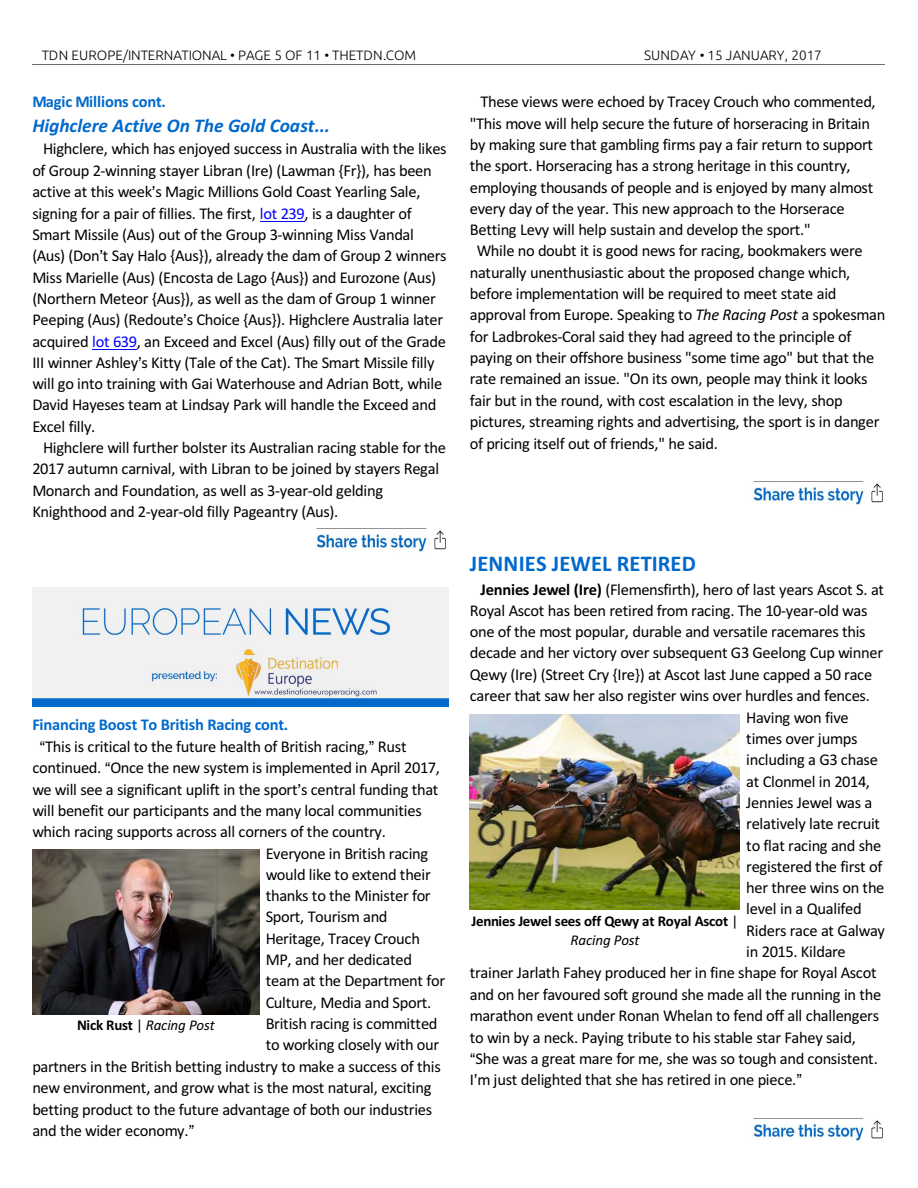
<style>
.page{position:relative;width:918px;height:1188px;background:#fff}
.page>*{position:absolute;margin:0;border:0;box-sizing:border-box;transform-origin:0 0}
.t1{font:700 22.5px "Calibri";letter-spacing:.005em;color:#0069cc}
.t2{font:italic 700 19.5px "Calibri";letter-spacing:-.005em;color:#0069cc}
.t3{font:16.5px/21.3px "Calibri";letter-spacing:-.02em;color:#000}
.t4{font:700 16.5px "Calibri";letter-spacing:-.015em;color:#0069cc}
.t5{font:700 15px/19px "Calibri";letter-spacing:-.02em;color:#000;text-align:center}
.t6{font:italic 15px "Calibri";letter-spacing:-.01em;color:#000}
.t7{font:300 13.5px "Ubuntu";color:#000}
.s1{color:#00f}
.s2{font-style:italic}
.s3{font-weight:700;font-style:normal}
.s4{font-style:normal}
.s5{font-weight:700}
.s6{font-weight:400}
.s7{font-weight:400;font-style:italic}
</style>
<div class="page">
<hr style="left:32px;top:64px;width:853px;height:1px;background:#6e6e6e">
<img style="left:32px;top:587px;width:416px;height:119px">
<hr style="left:260px;top:221px;width:45px;height:1px;background:#00f">
<hr style="left:92px;top:349px;width:45px;height:1px;background:#00f">
<img style="left:315px;top:530px;width:131px;height:22px">
<img style="left:32px;top:850px;width:227px;height:164px">
<img style="left:752px;top:481px;width:131px;height:24px">
<hr style="left:499px;top:504px;width:339px;height:1px;background:#fff">
<img style="left:470px;top:714px;width:270px;height:196px">
<img style="left:752px;top:1118px;width:131px;height:23px">
<p class="t7" style="left:42px;top:49px;width:376px">TDN EUROPE/INTERNATIONAL • PAGE 5 OF 11 • THETDN.COM</p>
<p class="t7" style="left:644px;top:49px;width:179px">SUNDAY • 15 JANUARY, 2017</p>
<p class="t4" style="left:32px;top:95px;width:135px">Magic Millions cont.</p>
<p class="t2" style="left:32px;top:117px;width:299px">Highclere Active On The Gold Coast...</p>
<p class="t3" style="left:32px;top:140px;width:416px;text-indent:11px">Highclere, which has enjoyed success in Australia with the likes of Group 2-winning stayer Libran (Ire) (Lawman {Fr}), has been active at this week s Magic Millions Gold Coast Yearling Sale, signing for a pair of fillies. The first, <span class="s1">lot 239</span>, is a daughter of Smart Missile (Aus) out of the Group 3-winning Miss Vandal (Aus) (Don t Say Halo {Aus}), already the dam of Group 2 winners Miss Marielle (Aus) (Encosta de Lago {Aus}) and Eurozone (Aus) (Northern Meteor {Aus}), as well as the dam of Group 1 winner Peeping (Aus) (Redoute s Choice {Aus}). Highclere Australia later acquired <span class="s1">lot 639</span>, an Exceed and Excel (Aus) filly out of the Grade III winner Ashley s Kitty (Tale of the Cat). The Smart Missile filly will go into training with Gai Waterhouse and Adrian Bott, while David Hayeses team at Lindsay Park will handle the Exceed and Excel filly.</p>
<p class="t3" style="left:32px;top:438px;width:415px;text-indent:11px">Highclere will further bolster its Australian racing stable for the 2017 autumn carnival, with Libran to be joined by stayers Regal Monarch and Foundation, as well as 3-year-old gelding Knighthood and 2-year-old filly Pageantry (Aus).</p>
<p class="t3" style="left:481px;top:93px;width:397px">These views were echoed by Tracey Crouch who commented,</p>
<p class="t3" style="left:470px;top:114px;width:402px">"This move will help secure the future of horseracing in Britain</p>
<p class="t3" style="left:470px;top:135px;width:405px">by making sure that gambling firms pay a fair return to support</p>
<p class="t3" style="left:470px;top:156px;width:382px">the sport. Horseracing has a strong heritage in this country,</p>
<p class="t3" style="left:470px;top:178px;width:405px">employing thousands of people and is enjoyed by many almost</p>
<p class="t3" style="left:470px;top:199px;width:377px">every day of the year. This new approach to the Horserace</p>
<p class="t3" style="left:470px;top:220px;width:342px">Betting Levy will help sustain and develop the sport."</p>
<p class="t3" style="left:477px;top:242px;width:387px">While no doubt it is good news for racing, bookmakers were</p>
<p class="t3" style="left:470px;top:263px;width:382px">naturally unenthusiastic about the proposed change which,</p>
<p class="t3" style="left:470px;top:284px;width:368px">before implementation will be required to meet state aid</p>
<p class="t3" style="left:470px;top:306px;width:417px">approval from Europe. Speaking to <span class="s2">The Racing Post</span> a spokesman</p>
<p class="t3" style="left:470px;top:327px;width:383px">for Ladbrokes-Coral said they had agreed to the principle of</p>
<p class="t3" style="left:470px;top:348px;width:406px">paying on their offshore business "some time ago" but that the</p>
<p class="t3" style="left:470px;top:370px;width:399px">rate remained an issue. "On its own, people may think it looks</p>
<p class="t3" style="left:470px;top:391px;width:375px">fair but in the round, with cost escalation in the levy, shop</p>
<p class="t3" style="left:470px;top:412px;width:411px">pictures, streaming rights and advertising, the sport is in danger</p>
<p class="t3" style="left:470px;top:434px;width:250px">of pricing itself out of friends," he said.</p>
<p class="t4" style="left:32px;top:718px;width:257px">Financing Boost To British Racing cont.</p>
<p class="t3" style="left:45px;top:737px;width:363px">This is critical to the future health of British racing, Rust</p>
<p class="t3" style="left:32px;top:759px;width:409px">continued. Once the new system is implemented in April 2017,</p>
<p class="t3" style="left:32px;top:780px;width:408px">we will see a significant uplift in the sport s central funding that</p>
<p class="t3" style="left:32px;top:801px;width:391px">will benefit our participants and the many local communities</p>
<p class="t3" style="left:32px;top:822px;width:355px">which racing supports across all corners of the country.</p>
<p class="t3" style="left:266px;top:844px;width:164px">Everyone in British racing</p>
<p class="t3" style="left:266px;top:865px;width:167px">would like to extend their</p>
<p class="t3" style="left:266px;top:886px;width:167px">thanks to the Minister for</p>
<p class="t3" style="left:266px;top:908px;width:123px">Sport, Tourism and</p>
<p class="t3" style="left:266px;top:929px;width:156px">Heritage, Tracey Crouch</p>
<p class="t3" style="left:266px;top:950px;width:148px">MP, and her dedicated</p>
<p class="t3" style="left:266px;top:972px;width:181px">team at the Department for</p>
<p class="t3" style="left:266px;top:993px;width:167px">Culture, Media and Sport.</p>
<p class="t3" style="left:266px;top:1014px;width:173px">British racing is committed</p>
<p class="t3" style="left:266px;top:1036px;width:175px">to working closely with our</p>
<p class="t3" style="left:32px;top:1057px;width:410px">partners in the British betting industry to make a success of this</p>
<p class="t3" style="left:32px;top:1078px;width:401px">new environment, and grow what is the most natural, exciting</p>
<p class="t3" style="left:32px;top:1100px;width:401px">betting product to the future advantage of both our industries</p>
<p class="t3" style="left:32px;top:1121px;width:158px">and the wider economy.</p>
<p class="t6" style="left:77px;top:1019px;width:139px"><span class="s3">Nick Rust</span> <span class="s4">|</span> Racing Post</p>
<h1 class="t1" style="left:470px;top:554px;width:228px">JENNIES JEWEL RETIRED</h1>
<p class="t3" style="left:481px;top:580px;width:405px"><span class="s5">Jennies Jewel (Ire)</span> (Flemensfirth), hero of last years Ascot S. at</p>
<p class="t3" style="left:470px;top:601px;width:399px">Royal Ascot has been retired from racing. The 10-year-old was</p>
<p class="t3" style="left:470px;top:622px;width:397px">one of the most popular, durable and versatile racemares this</p>
<p class="t3" style="left:470px;top:644px;width:415px">decade and her victory over subsequent G3 Geelong Cup winner</p>
<p class="t3" style="left:470px;top:665px;width:404px">Qewy (Ire) (Street Cry {Ire}) at Ascot last June capped a 50 race</p>
<p class="t3" style="left:470px;top:687px;width:402px">career that saw her also register wins over hurdles and fences.</p>
<p class="t3" style="left:746px;top:708px;width:104px">Having won five</p>
<p class="t3" style="left:746px;top:729px;width:113px">times over jumps</p>
<p class="t3" style="left:746px;top:751px;width:133px">including a G3 chase</p>
<p class="t3" style="left:746px;top:772px;width:125px">at Clonmel in 2014,</p>
<p class="t3" style="left:746px;top:793px;width:128px">Jennies Jewel was a</p>
<p class="t3" style="left:746px;top:814px;width:135px">relatively late recruit</p>
<p class="t3" style="left:746px;top:836px;width:137px">to flat racing and she</p>
<p class="t3" style="left:746px;top:857px;width:138px">registered the first of</p>
<p class="t3" style="left:746px;top:878px;width:140px">her three wins on the</p>
<p class="t3" style="left:746px;top:900px;width:117px">level in a Qualifed</p>
<p class="t3" style="left:746px;top:921px;width:140px">Riders race at Galway</p>
<p class="t3" style="left:746px;top:942px;width:101px">in 2015. Kildare</p>
<p class="t3" style="left:470px;top:964px;width:408px">trainer Jarlath Fahey produced her in fine shape for Royal Ascot</p>
<p class="t3" style="left:470px;top:985px;width:413px">and on her favoured soft ground she made all the running in the</p>
<p class="t3" style="left:470px;top:1007px;width:411px">marathon event under Ronan Whelan to fend off all challengers</p>
<p class="t3" style="left:470px;top:1028px;width:387px">to win by a neck. Paying tribute to his stable star Fahey said,</p>
<p class="t3" style="left:476px;top:1049px;width:404px">She was a great mare for me, she was so tough and consistent.</p>
<p class="t3" style="left:470px;top:1070px;width:328px">I m just delighted that she has retired in one piece.</p>
<p class="t5" style="left:472px;top:912px;width:268px">Jennies Jewel sees off Qewy at Royal Ascot <span class="s6">|<br></span><span class="s7">Racing Post</span></p>
</div>
